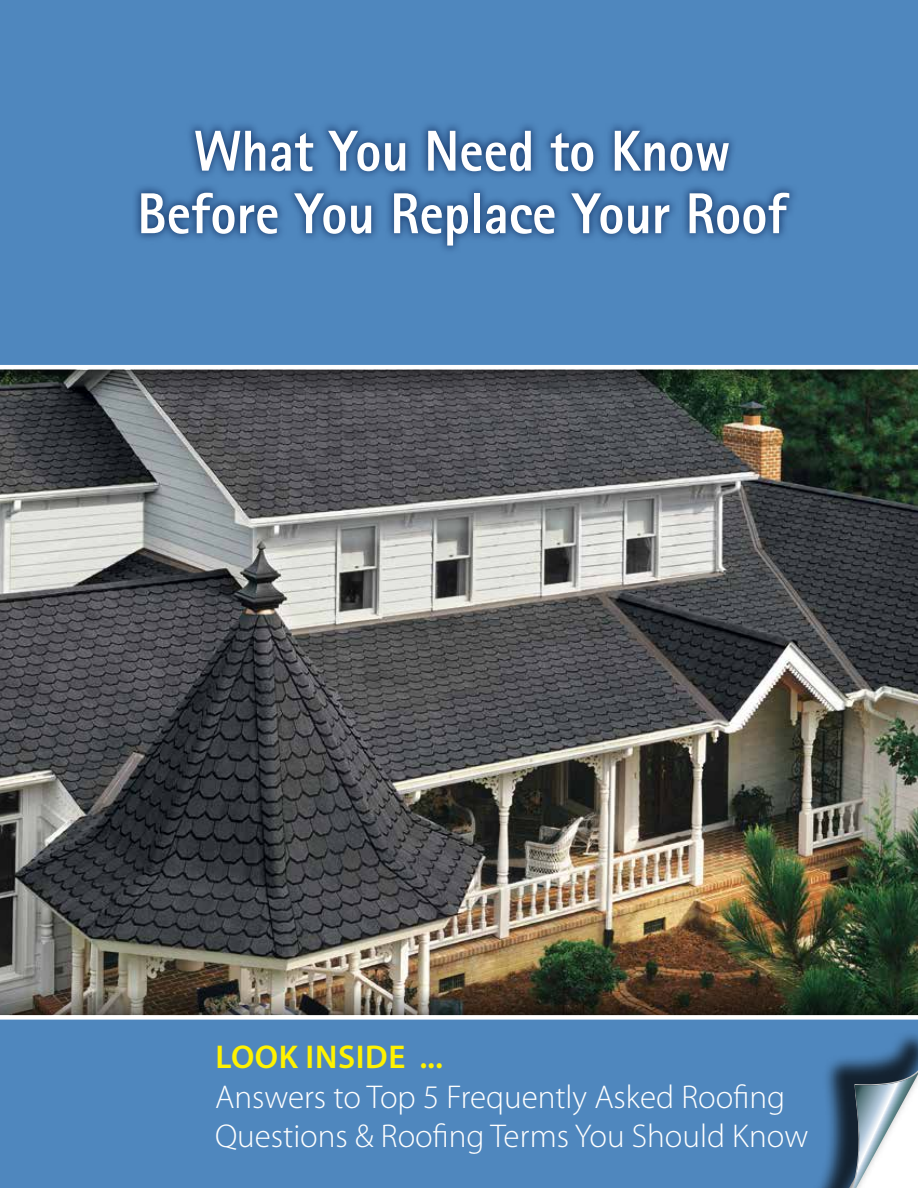
<style>
.page{position:relative;width:918px;height:1188px;background:#4f87be}
.page>*{position:absolute;margin:0;border:0;box-sizing:border-box;transform-origin:0 0}
.t1{font:800 57.75px/62.6px "Rotis Sans Serif";color:#fff;text-align:center;scale:.91 1}
.t2{font:300 33px/39.6px "Myriad Pro";color:#fff}
.t3{font:600 33px "Myriad Pro";letter-spacing:.02em;color:#fff200}
</style>
<div class="page">
<svg style="left:132px;top:121px;width:667px;height:134px;background:#4174aa"></svg>
<div style="left:751px;top:1030px;width:167px;height:158px;background:#4f87be"></div>
<svg style="left:783px;top:1020px;width:135px;height:168px"></svg>
<img style="left:0;top:365px;width:918px;height:655px">
<svg style="left:0;top:370px;width:918px;height:32px;background:#39413e"></svg>
<img style="left:0;top:983px;width:918px;height:32px">
<h1 class="t1" style="left:138px;top:119px;width:715px">What You Need to Know<br>Before You Replace Your Roof</h1>
<p class="t3" style="left:215px;top:1036px;width:229px">LOOK INSIDE ...</p>
<p class="t2" style="left:215px;top:1078px;width:595px">Answers to Top 5 Frequently Asked Roofing<br>Questions &amp; Roofing Terms You Should Know</p>
</div>
